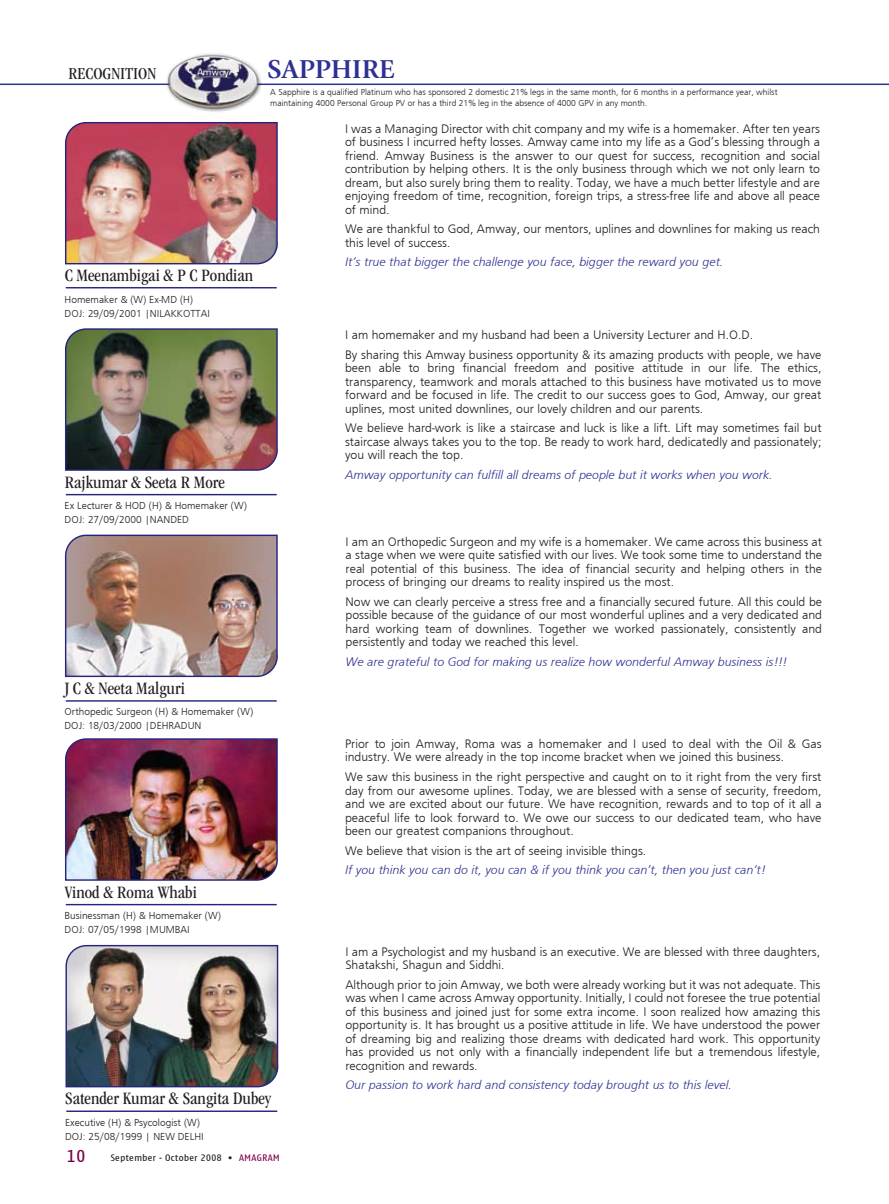
<style>
.page{position:relative;width:889px;height:1204px;background:#fff}
.page>*{position:absolute;margin:0;border:0;box-sizing:border-box;transform-origin:0 0}
.t1{font:700 27px "Giovanni Std";color:#2e3192}
.t2{font:condensed 18px "ITC Garamond Std";color:#231f20}
.t3{font:condensed 17.4px "ITC Garamond Std";color:#231f20}
.t4{font:16.5px "Nokia Sans";color:#7b0046}
.t5{font:300 12.75px/13.5px "Frugal Sans";color:#231f20;text-align:justify}
.t6{font:italic 300 12.75px "Frugal Sans";color:#2e3192}
.t7{font:300 10.5px "Frugal Sans";color:#231f20}
.t8{font:300 9px/10.8px "Frugal Sans";color:#231f20}
.t9{font:9px "Nokia Sans";letter-spacing:.05em;color:#231f20}
.s1{color:#7b0046}
</style>
<div class="page">
<img style="left:65px;top:122px;width:213px;height:143px">
<hr style="left:66px;top:494px;width:211px;height:1px;background:#26257d">
<hr style="left:66px;top:287px;width:211px;height:1px;background:#26257d">
<img style="left:65px;top:328px;width:213px;height:143px">
<hr style="left:66px;top:700px;width:211px;height:1px;background:#26257d">
<img style="left:64px;top:534px;width:214px;height:143px">
<hr style="left:66px;top:903px;width:211px;height:2px;background:#26257d">
<img style="left:65px;top:738px;width:213px;height:143px">
<hr style="left:0;top:84px;width:889px;height:1px;background:#2e3192">
<img style="left:162px;top:54px;width:102px;height:58px">
<hr style="left:66px;top:1110px;width:211px;height:1px;background:#26257d">
<img style="left:65px;top:944px;width:214px;height:143px">
<h3 class="t3" style="left:68px;top:64px;width:89px">RECOGNITION</h3>
<h1 class="t1" style="left:267px;top:53px;width:129px">SAPPHIRE</h1>
<p class="t8" style="left:270px;top:87px;width:509px">A Sapphire is a qualified Platinum who has sponsored 2 domestic 21% legs in the same month, for 6 months in a performance year, whilst maintaining 4000 Personal Group PV or has a third 21% leg in the absence of 4000 GPV in any month.</p>
<h2 class="t2" style="left:65px;top:265px;width:190px">C Meenambigai &amp; P C Pondian</h2>
<p class="t7" style="left:65px;top:293px;width:130px">Homemaker &amp; (W) Ex-MD (H)</p>
<p class="t7" style="left:65px;top:307px;width:147px">DOJ: 29/09/2001 |NILAKKOTTAI</p>
<h2 class="t2" style="left:65px;top:472px;width:162px">Rajkumar &amp; Seeta R More</h2>
<p class="t7" style="left:65px;top:499px;width:184px">Ex Lecturer &amp; HOD (H) &amp; Homemaker (W)</p>
<p class="t7" style="left:65px;top:513px;width:126px">DOJ: 27/09/2000 |NANDED</p>
<h2 class="t2" style="left:65px;top:678px;width:122px">J C &amp; Neeta Malguri</h2>
<p class="t7" style="left:65px;top:706px;width:190px">Orthopedic Surgeon (H) &amp; Homemaker (W)</p>
<p class="t7" style="left:65px;top:720px;width:138px">DOJ: 18/03/2000 |DEHRADUN</p>
<h2 class="t2" style="left:65px;top:881px;width:134px">Vinod &amp; Roma Whabi</h2>
<p class="t7" style="left:65px;top:909px;width:158px">Businessman (H) &amp; Homemaker (W)</p>
<p class="t7" style="left:65px;top:923px;width:127px">DOJ: 07/05/1998 |MUMBAI</p>
<h2 class="t2" style="left:65px;top:1088px;width:208px">Satender Kumar &amp; Sangita Dubey</h2>
<p class="t7" style="left:65px;top:1116px;width:136px">Executive (H) &amp; Psycologist (W)</p>
<p class="t7" style="left:65px;top:1130px;width:140px">DOJ: 25/08/1999 | NEW DELHI</p>
<p class="t4" style="left:67px;top:1146px;width:20px">10</p>
<p class="t9" style="left:111px;top:1152px;width:170px">September - October 2008 • <span class="s1">AMAGRAM</span></p>
<p class="t5" style="left:345px;top:121px;width:476px">I was a Managing Director with chit company and my wife is a homemaker. After ten years of business I incurred hefty losses. Amway came into my life as a God’s blessing through a friend. Amway Business is the answer to our quest for success, recognition and social contribution by helping others. It is the only business through which we not only learn to dream, but also surely bring them to reality. Today, we have a much better lifestyle and are enjoying freedom of time, recognition, foreign trips, a stress-free life and above all peace of mind.</p>
<p class="t5" style="left:345px;top:222px;width:476px">We are thankful to God, Amway, our mentors, uplines and downlines for making us reach this level of success.</p>
<p class="t6" style="left:345px;top:255px;width:380px">It’s true that bigger the challenge you face, bigger the reward you get.</p>
<p class="t5" style="left:345px;top:325px;width:478px;line-height:19.5px">I am homemaker and my husband had been a University Lecturer and H.O.D.<br>By sharing this Amway business opportunity &amp; its amazing products with people, we have</p>
<p class="t5" style="left:345px;top:361px;width:478px">been able to bring financial freedom and positive attitude in our life. The ethics, transparency, teamwork and morals attached to this business have motivated us to move forward and be focused in life. The credit to our success goes to God, Amway, our great uplines, most united downlines, our lovely children and our parents.</p>
<p class="t5" style="left:345px;top:421px;width:478px">We believe hard-work is like a staircase and luck is like a lift. Lift may sometimes fail but staircase always takes you to the top. Be ready to work hard, dedicatedly and passionately; you will reach the top.</p>
<p class="t6" style="left:345px;top:467px;width:429px">Amway opportunity can fulfill all dreams of people but it works when you work.</p>
<p class="t5" style="left:345px;top:534px;width:478px">I am an Orthopedic Surgeon and my wife is a homemaker. We came across this business at a stage when we were quite satisfied with our lives. We took some time to understand the real potential of this business. The idea of financial security and helping others in the process of bringing our dreams to reality inspired us the most.</p>
<p class="t5" style="left:345px;top:594px;width:478px">Now we can clearly perceive a stress free and a financially secured future. All this could be possible because of the guidance of our most wonderful uplines and a very dedicated and hard working team of downlines. Together we worked passionately, consistently and persistently and today we reached this level.</p>
<p class="t6" style="left:345px;top:654px;width:442px">We are grateful to God for making us realize how wonderful Amway business is!!!</p>
<p class="t5" style="left:345px;top:736px;width:478px">Prior to join Amway, Roma was a homemaker and I used to deal with the Oil &amp; Gas industry. We were already in the top income bracket when we joined this business.</p>
<p class="t5" style="left:345px;top:769px;width:478px">We saw this business in the right perspective and caught on to it right from the very first day from our awesome uplines. Today, we are blessed with a sense of security, freedom, and we are excited about our future. We have recognition, rewards and to top of it all a peaceful life to look forward to. We owe our success to our dedicated team, who have been our greatest companions throughout.</p>
<p class="t5" style="left:345px;top:843px;width:303px">We believe that vision is the art of seeing invisible things.</p>
<p class="t6" style="left:345px;top:862px;width:422px">If you think you can do it, you can &amp; if you think you can’t, then you just can’t!</p>
<p class="t5" style="left:345px;top:944px;width:476px">I am a Psychologist and my husband is an executive. We are blessed with three daughters,<br>Shatakshi, Shagun and Siddhi.</p>
<p class="t5" style="left:345px;top:977px;width:476px">Although prior to join Amway, we both were already working but it was not adequate. This was when I came across Amway opportunity. Initially, I could not foresee the true potential of this business and joined just for some extra income. I soon realized how amazing this opportunity is. It has brought us a positive attitude in life. We have understood the power of dreaming big and realizing those dreams with dedicated hard work. This opportunity has provided us not only with a financially independent life but a tremendous lifestyle, recognition and rewards.</p>
<p class="t6" style="left:345px;top:1077px;width:388px">Our passion to work hard and consistency today brought us to this level.</p>
</div>
